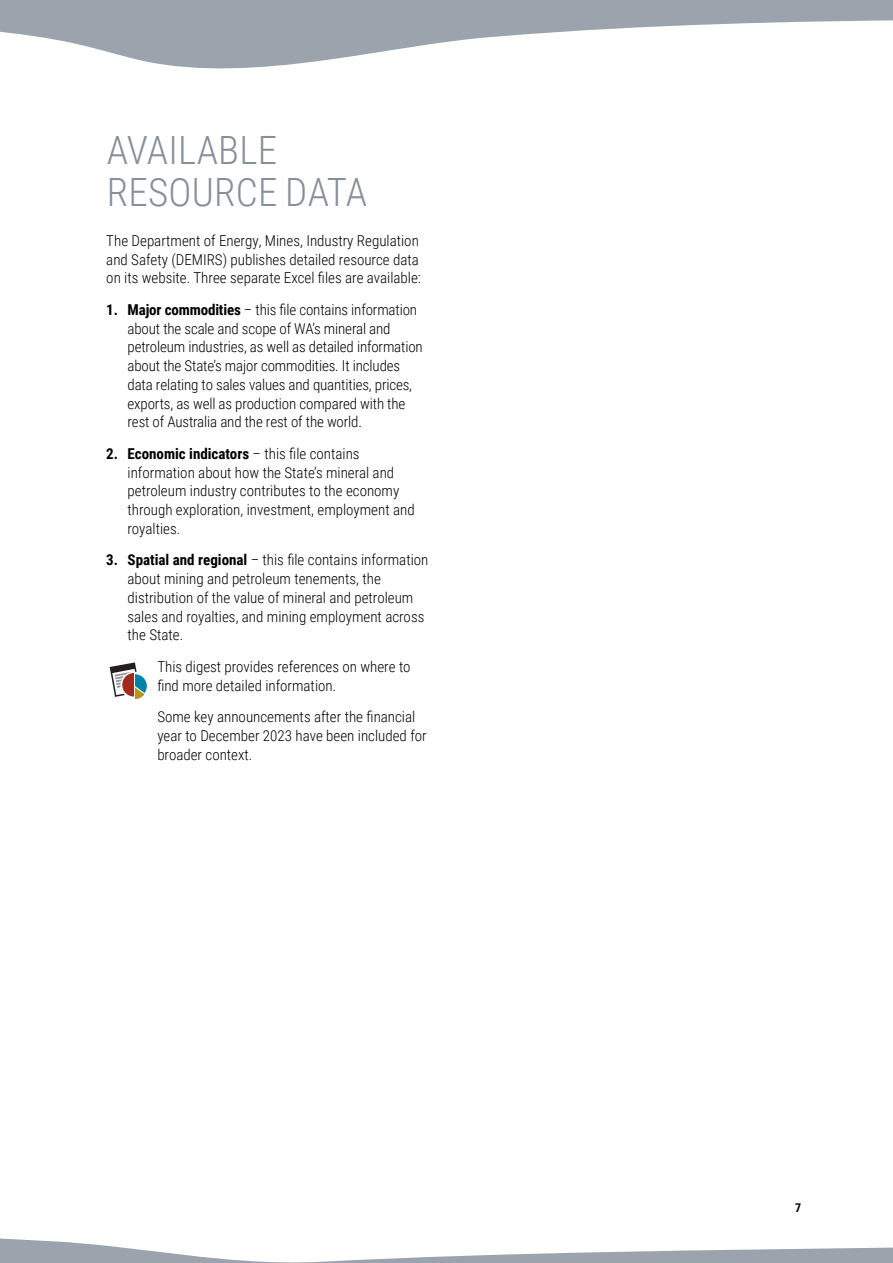
<style>
.page{position:relative;width:893px;height:1263px;background:#fff}
.page>*{position:absolute;margin:0;border:0;box-sizing:border-box;transform-origin:0 0}
.H1_-_Overview{font:300 39px/42px "Roboto Condensed";letter-spacing:.005em;color:#85909a}
.Body_copy{font:300 15px/18.8px "Roboto Condensed";color:#000}
.t1{font:700 12px "Roboto Condensed";color:#000}
.s1{font-weight:700}
</style>
<div class="page">
<svg style="left:0;top:0;width:893px;height:69px;fill:#9ba3ac"></svg>
<svg style="left:0;top:1238px;width:893px;height:25px"></svg>
<svg style="left:110px;top:662px;width:37px;height:37px"></svg>
<h1 class="H1_-_Overview" style="left:107px;top:127px;width:262px">AVAILABLE<br>RESOURCE DATA</h1>
<p class="Body_copy" style="left:106px;top:231px;width:316px">The Department of Energy, Mines, Industry Regulation and Safety (DEMIRS) publishes detailed resource data on its website. Three separate Excel files are available:</p>
<p class="Body_copy" style="left:128px;top:300px;width:297px;text-indent:-21px"><span class="s1">1. Major commodities</span> – this file contains information about the scale and scope of WA’s mineral and petroleum industries, as well as detailed information about the State’s major commodities. It includes data relating to sales values and quantities, prices, exports, as well as production compared with the rest of Australia and the rest of the world.</p>
<p class="Body_copy" style="left:128px;top:444px;width:289px;text-indent:-21px"><span class="s1">2. Economic indicators</span> – this file contains information about how the State’s mineral and petroleum industry contributes to the economy through exploration, investment, employment and royalties.</p>
<p class="Body_copy" style="left:128px;top:550px;width:302px;text-indent:-21px"><span class="s1">3. Spatial and regional</span> – this file contains information about mining and petroleum tenements, the distribution of the value of mineral and petroleum sales and royalties, and mining employment across the State.</p>
<p class="Body_copy" style="left:157px;top:657px;width:255px">This digest provides references on where to find more detailed information.</p>
<p class="Body_copy" style="left:157px;top:707px;width:271px">Some key announcements after the financial year to December 2023 have been included for broader context.</p>
<p class="t1" style="left:795px;top:1199px;width:8px">7</p>
</div>
